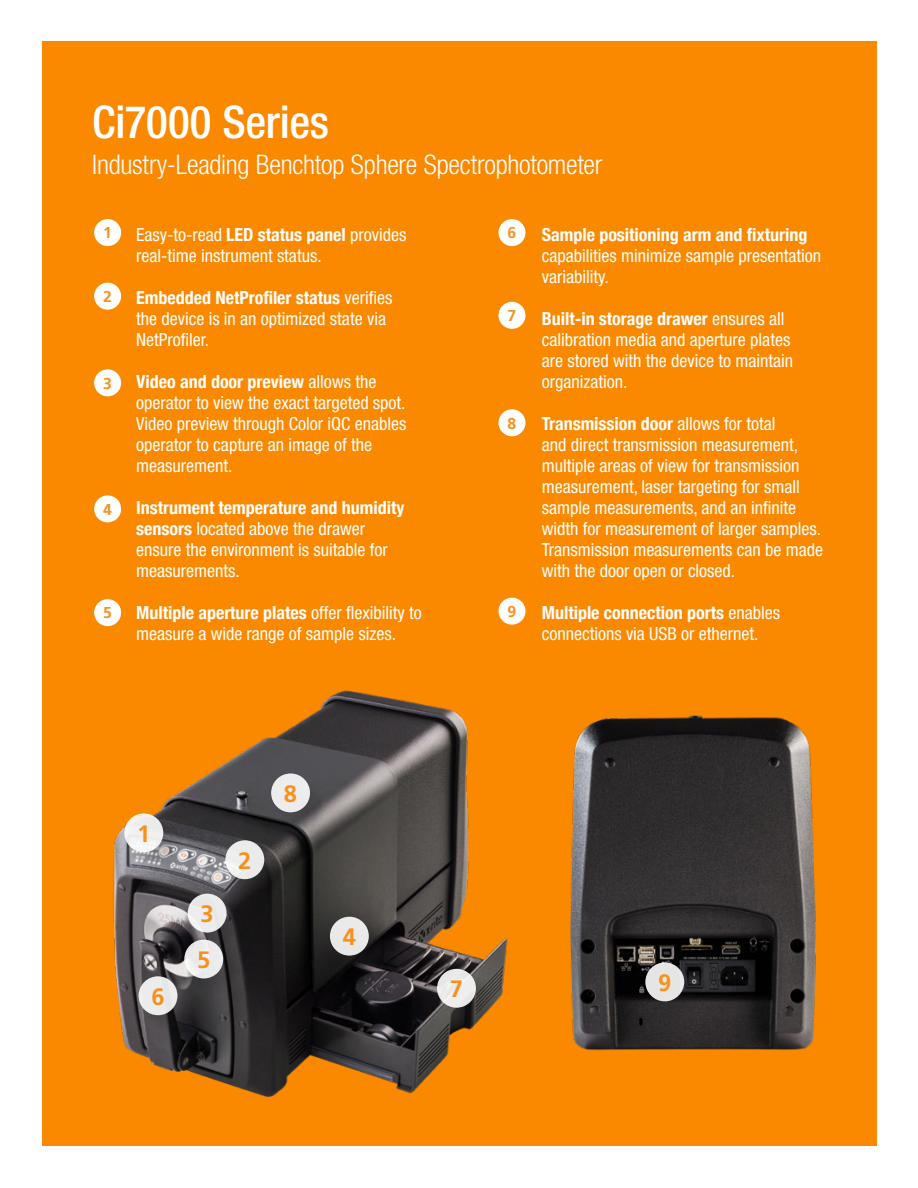
<style>
.page{position:relative;width:918px;height:1188px;background:#fff}
.page>*{position:absolute;margin:0;border:0;box-sizing:border-box;transform-origin:0 0}
.SellSheet-H1__title{font:500 condensed 45px "Helvetica Neue";letter-spacing:-.005em;color:#fff}
.SellSheet-H1{font:300 condensed 27px "Helvetica Neue";letter-spacing:-.01em;color:#fff}
.t1{font:700 23.7px "Frutiger";color:#f6911e}
.t2{font:condensed 18px/21px "Helvetica Neue";color:#fff}
.t3{font:700 15.75px "Frutiger";color:#f6911e}
.s1{font-weight:700}
</style>
<div class="page">
<div style="left:42px;top:42px;width:834px;height:1104px;background:#fa8900"></div>
<img style="left:113px;top:690px;width:395px;height:407px">
<img style="left:570px;top:715px;width:246px;height:336px">
<div style="left:127px;top:816px;width:55px;height:55px;background:#231f20;opacity:.2"></div>
<svg style="left:124px;top:813px;width:39px;height:39px"></svg>
<div style="left:228px;top:843px;width:55px;height:55px;background:#231f20;opacity:.2"></div>
<div style="left:225px;top:840px;width:39px;height:39px;background:#ebebec;border-radius:50%"></div>
<div style="left:190px;top:896px;width:55px;height:55px;background:#231f20;opacity:.2"></div>
<div style="left:188px;top:894px;width:39px;height:39px;background:#ececec;border-radius:50%"></div>
<div style="left:333px;top:920px;width:54px;height:54px;background:#231f20;opacity:.2"></div>
<div style="left:330px;top:917px;width:39px;height:39px;background:#e9e9e9;border-radius:50%"></div>
<div style="left:141px;top:979px;width:55px;height:55px;background:#231f20;opacity:.2"></div>
<div style="left:139px;top:976px;width:38px;height:39px;background:#edecec;border-radius:50%"></div>
<div style="left:187px;top:942px;width:55px;height:55px;background:#231f20;opacity:.2"></div>
<div style="left:184px;top:940px;width:39px;height:38px;background:#ececed;border-radius:50%"></div>
<div style="left:94px;top:219px;width:27px;height:27px;background:#fff;border-radius:50%"></div>
<div style="left:94px;top:283px;width:27px;height:27px;background:#fff;border-radius:50%"></div>
<div style="left:94px;top:369px;width:27px;height:27px;background:#fff;border-radius:50%"></div>
<div style="left:94px;top:495px;width:27px;height:27px;background:#fff;border-radius:50%"></div>
<div style="left:94px;top:599px;width:27px;height:27px;background:#fff;border-radius:50%"></div>
<div style="left:499px;top:219px;width:27px;height:27px;background:#fff;border-radius:50%"></div>
<div style="left:499px;top:302px;width:27px;height:27px;background:#fff;border-radius:50%"></div>
<div style="left:499px;top:409px;width:27px;height:27px;background:#fff;border-radius:50%"></div>
<div style="left:499px;top:598px;width:27px;height:27px;background:#fff;border-radius:50%"></div>
<div style="left:440px;top:972px;width:54px;height:54px;background:#231f20;opacity:.2"></div>
<div style="left:437px;top:969px;width:39px;height:39px;background:#edecec;border-radius:50%"></div>
<div style="left:274px;top:776px;width:54px;height:55px;background:#231f20;opacity:.2"></div>
<div style="left:271px;top:773px;width:39px;height:39px;background:#ededed;border-radius:50%"></div>
<div style="left:648px;top:965px;width:55px;height:55px;background:#231f20;opacity:.2"></div>
<div style="left:645px;top:962px;width:39px;height:39px;background:#e5e5e5;border-radius:50%"></div>
<p class="SellSheet-H1__title" style="left:92px;top:95px;width:238px">Ci7000 Series</p>
<p class="SellSheet-H1" style="left:92px;top:149px;width:511px">Industry-Leading Benchtop Sphere Spectrophotometer</p>
<p class="t3" style="left:103px;top:224px;width:10px">1</p>
<p class="t3" style="left:103px;top:287px;width:10px">2</p>
<p class="t3" style="left:103px;top:374px;width:10px">3</p>
<p class="t3" style="left:103px;top:500px;width:10px">4</p>
<p class="t3" style="left:103px;top:604px;width:10px">5</p>
<p class="t2" style="left:136px;top:224px;width:272px">Easy-to-read <span class="s1">LED status panel</span> provides real-time instrument status.</p>
<p class="t2" style="left:136px;top:287px;width:258px"><span class="s1">Embedded NetProfiler status</span> verifies the device is in an optimized state via<br>NetProfiler.</p>
<p class="t2" style="left:136px;top:371px;width:272px"><span class="s1">Video and door preview</span> allows the operator to view the exact targeted spot.<br>Video preview through Color iQC enables operator to capture an image of the measurement.</p>
<p class="t2" style="left:136px;top:497px;width:270px"><span class="s1">Instrument temperature and humidity sensors</span> located above the drawer ensure the environment is suitable for measurements.</p>
<p class="t2" style="left:136px;top:602px;width:287px"><span class="s1">Multiple aperture plates</span> offer flexibility to measure a wide range of sample sizes.</p>
<p class="t3" style="left:507px;top:224px;width:10px">6</p>
<p class="t3" style="left:507px;top:306px;width:10px">7</p>
<p class="t3" style="left:507px;top:414px;width:10px">8</p>
<p class="t3" style="left:507px;top:602px;width:10px">9</p>
<p class="t2" style="left:542px;top:224px;width:281px"><span class="s1">Sample positioning arm and fixturing </span>capabilities minimize sample presentation variability.</p>
<p class="t2" style="left:542px;top:308px;width:253px"><span class="s1">Built-in storage drawer</span> ensures all calibration media and aperture plates are stored with the device to maintain organization.</p>
<p class="t2" style="left:542px;top:413px;width:283px"><span class="s1">Transmission door</span> allows for total<br>and direct transmission measurement, multiple areas of view for transmission measurement, laser targeting for small sample measurements, and an infinite width for measurement of larger samples.<br>Transmission measurements can be made with the door open or closed.</p>
<p class="t2" style="left:542px;top:602px;width:240px"><span class="s1">Multiple connection ports</span> enables connections via USB or ethernet.</p>
<p class="t1" style="left:137px;top:820px;width:15px">1</p>
<p class="t1" style="left:151px;top:983px;width:15px">6</p>
<p class="t1" style="left:201px;top:900px;width:15px">3</p>
<p class="t1" style="left:197px;top:946px;width:15px">5</p>
<p class="t1" style="left:238px;top:847px;width:15px">2</p>
<p class="t1" style="left:284px;top:780px;width:15px">8</p>
<p class="t1" style="left:343px;top:923px;width:15px">4</p>
<p class="t1" style="left:450px;top:975px;width:15px">7</p>
<p class="t1" style="left:658px;top:969px;width:15px">9</p>
</div>
